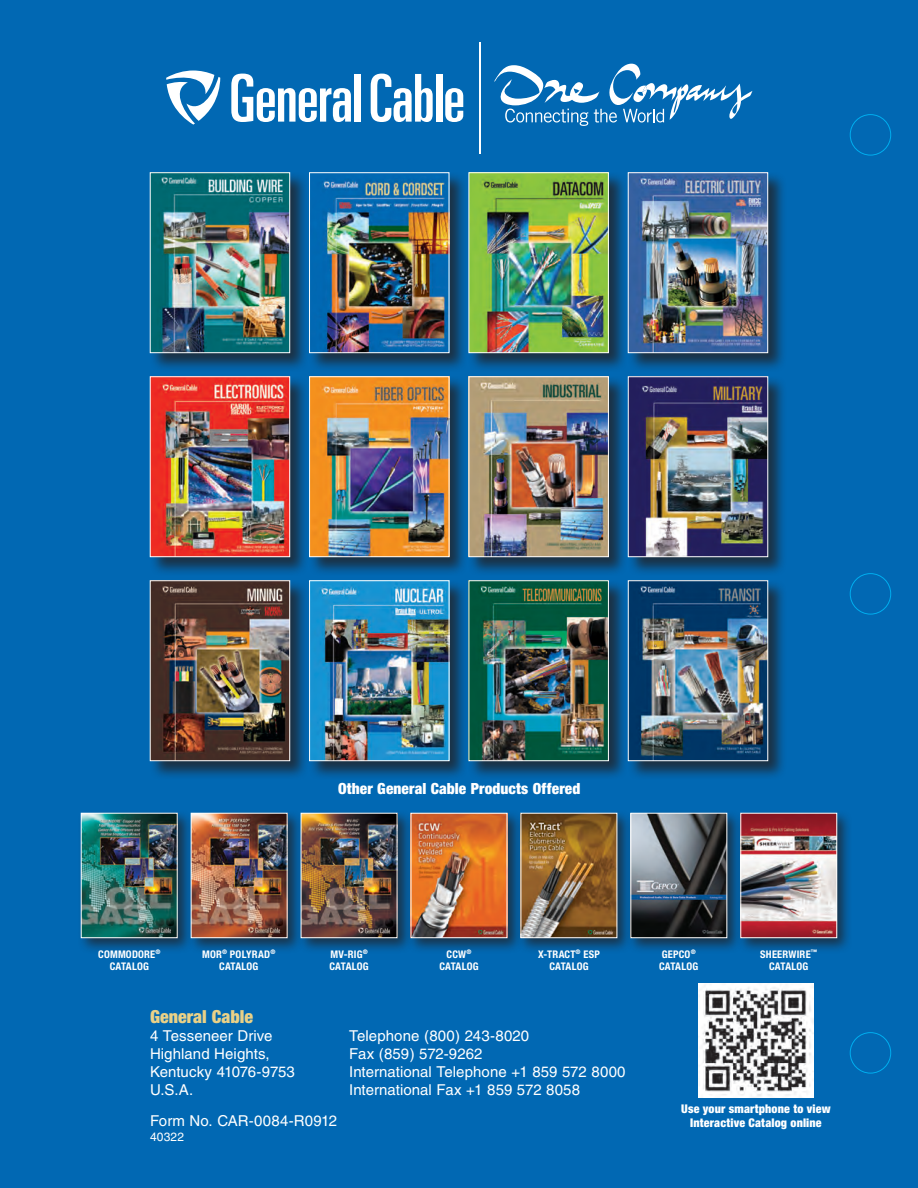
<style>
.page{position:relative;width:918px;height:1188px;background:#0168b3}
.page>*{position:absolute;margin:0;border:0;box-sizing:border-box;transform-origin:0 0}
.Divider_Pgs_TOC{font:900 condensed 18px "Helvetica Neue";color:#e9d187}
.Divider_Pgs_TOC-2{font:900 condensed 15.3px "Helvetica Neue";letter-spacing:.01em;color:#fff}
.Divider_Pgs_TOC-3{font:15px/18px "Helvetica";letter-spacing:.005em;color:#fff}
.Divider_Pgs_TOC-4{font:900 condensed 12px/14.4px "Helvetica Neue";letter-spacing:.015em;color:#fff;text-align:center}
.Divider_Pgs_TOC-5{font:12px "Helvetica";letter-spacing:.02em;color:#fff}
.Divider_Pgs_TOC-6{font:700 condensed 10.5px/12px "Helvetica Neue";letter-spacing:.02em;color:#fff;text-align:center}
</style>
<div class="page">
<div style="left:77px;top:809px;width:117px;height:145px;background:#231f20;opacity:.72"></div>
<img style="left:83px;top:815px;width:92px;height:121px">
<div style="left:81px;top:813px;width:96px;height:125px;border:1px solid #fff"></div>
<div style="left:187px;top:809px;width:116px;height:145px;background:#231f20;opacity:.72"></div>
<img style="left:193px;top:815px;width:92px;height:121px">
<div style="left:191px;top:813px;width:96px;height:125px;border:1px solid #fff"></div>
<div style="left:297px;top:809px;width:116px;height:145px;background:#231f20;opacity:.72"></div>
<img style="left:303px;top:815px;width:92px;height:121px">
<div style="left:301px;top:813px;width:96px;height:125px;border:1px solid #fff"></div>
<div style="left:407px;top:809px;width:116px;height:145px;background:#231f20;opacity:.72"></div>
<img style="left:413px;top:815px;width:92px;height:121px">
<div style="left:411px;top:813px;width:96px;height:125px;border:1px solid #fff"></div>
<div style="left:517px;top:809px;width:116px;height:145px;background:#231f20;opacity:.72"></div>
<img style="left:523px;top:815px;width:92px;height:121px">
<div style="left:626px;top:809px;width:117px;height:145px;background:#231f20;opacity:.72"></div>
<img style="left:633px;top:815px;width:92px;height:121px">
<div style="left:631px;top:813px;width:96px;height:125px;border:1px solid #fff"></div>
<div style="left:736px;top:809px;width:117px;height:145px;background:#231f20;opacity:.72"></div>
<img style="left:743px;top:815px;width:92px;height:121px">
<div style="left:741px;top:813px;width:96px;height:125px;border:1px solid #fff"></div>
<div style="left:149px;top:375px;width:160px;height:201px;background:#231f20;opacity:.75"></div>
<img style="left:152px;top:379px;width:136px;height:176px">
<div style="left:150px;top:377px;width:140px;height:180px;border:1px solid #fff"></div>
<div style="left:627px;top:375px;width:160px;height:201px;background:#231f20;opacity:.75"></div>
<img style="left:630px;top:379px;width:136px;height:176px">
<div style="left:628px;top:377px;width:140px;height:180px;border:1px solid #fff"></div>
<div style="left:308px;top:375px;width:161px;height:201px;background:#231f20;opacity:.75"></div>
<img style="left:311px;top:379px;width:136px;height:176px">
<div style="left:309px;top:377px;width:140px;height:180px;border:1px solid #fff"></div>
<div style="left:149px;top:579px;width:160px;height:201px;background:#231f20;opacity:.75"></div>
<img style="left:152px;top:582px;width:136px;height:177px">
<div style="left:150px;top:580px;width:140px;height:181px;border:1px solid #fff"></div>
<div style="left:468px;top:375px;width:160px;height:201px;background:#231f20;opacity:.75"></div>
<img style="left:471px;top:379px;width:136px;height:176px">
<div style="left:469px;top:377px;width:140px;height:180px;border:1px solid #fff"></div>
<div style="left:308px;top:579px;width:161px;height:201px;background:#231f20;opacity:.75"></div>
<img style="left:311px;top:582px;width:136px;height:177px">
<div style="left:309px;top:580px;width:140px;height:181px;border:1px solid #fff"></div>
<div style="left:627px;top:579px;width:160px;height:201px;background:#231f20;opacity:.75"></div>
<img style="left:630px;top:582px;width:136px;height:177px">
<div style="left:628px;top:580px;width:140px;height:181px;border:1px solid #fff"></div>
<div style="left:468px;top:579px;width:160px;height:201px;background:#231f20;opacity:.75"></div>
<img style="left:471px;top:582px;width:136px;height:177px">
<div style="left:469px;top:580px;width:140px;height:181px;border:1px solid #fff"></div>
<div style="left:308px;top:171px;width:161px;height:201px;background:#231f20;opacity:.75"></div>
<img style="left:311px;top:174px;width:136px;height:177px">
<div style="left:309px;top:172px;width:140px;height:181px;border:1px solid #fff"></div>
<div style="left:149px;top:171px;width:160px;height:201px;background:#231f20;opacity:.75"></div>
<img style="left:152px;top:174px;width:136px;height:177px">
<div style="left:150px;top:172px;width:140px;height:181px;border:1px solid #fff"></div>
<div style="left:468px;top:171px;width:160px;height:201px;background:#231f20;opacity:.75"></div>
<img style="left:471px;top:174px;width:136px;height:177px">
<div style="left:469px;top:172px;width:140px;height:181px;border:1px solid #fff"></div>
<div style="left:627px;top:171px;width:160px;height:201px;background:#231f20;opacity:.75"></div>
<img style="left:630px;top:174px;width:136px;height:177px">
<div style="left:628px;top:172px;width:140px;height:181px;border:1px solid #fff"></div>
<img style="left:698px;top:983px;width:115px;height:115px">
<svg style="left:231px;top:74px;width:120px;height:48px"></svg>
<div style="left:355px;top:74px;width:6px;height:48px;background:#fff"></div>
<svg style="left:371px;top:74px;width:62px;height:48px"></svg>
<div style="left:436px;top:74px;width:6px;height:48px;background:#fff"></div>
<svg style="left:445px;top:88px;width:18px;height:34px"></svg>
<svg style="left:166px;top:71px;width:54px;height:54px"></svg>
<hr style="left:479px;top:42px;width:2px;height:112px;background:#fff">
<svg style="left:494px;top:64px;width:259px;height:62px"></svg>
<svg style="left:849px;top:114px;width:43px;height:960px"></svg>
<p class="Divider_Pgs_TOC-2" style="left:338px;top:779px;width:244px">Other General Cable Products Offered</p>
<p class="Divider_Pgs_TOC-6" style="left:98px;top:948px;width:64px">COMMODORE<sup>®<br></sup>CATALOG</p>
<p class="Divider_Pgs_TOC-6" style="left:202px;top:948px;width:75px">MOR<sup>®</sup> POLYRAD<sup>®<br></sup>CATALOG</p>
<p class="Divider_Pgs_TOC-6" style="left:329px;top:948px;width:41px;text-align:left">MV-RIG<sup>®<br></sup>CATALOG</p>
<p class="Divider_Pgs_TOC-6" style="left:439px;top:948px;width:41px">CCW<sup>®<br></sup>CATALOG</p>
<p class="Divider_Pgs_TOC-6" style="left:538px;top:948px;width:63px">X-TRACT<sup>®</sup> ESP<br>CATALOG</p>
<p class="Divider_Pgs_TOC-6" style="left:659px;top:948px;width:41px;text-align:left">GEPCO<sup>®<br></sup>CATALOG</p>
<p class="Divider_Pgs_TOC-6" style="left:760px;top:948px;width:58px">SHEERWIRE<sup>™<br></sup>CATALOG</p>
<p class="Divider_Pgs_TOC" style="left:150px;top:1005px;width:105px">General Cable</p>
<p class="Divider_Pgs_TOC-3" style="left:150px;top:1026px;width:124px">4 Tesseneer Drive</p>
<p class="Divider_Pgs_TOC-3" style="left:150px;top:1044px;width:146px">Highland Heights,<br>Kentucky 41076-9753</p>
<p class="Divider_Pgs_TOC-3" style="left:150px;top:1080px;width:45px">U.S.A.</p>
<p class="Divider_Pgs_TOC-3" style="left:150px;top:1112px;width:189px">Form No. CAR-0084-R0912</p>
<p class="Divider_Pgs_TOC-5" style="left:150px;top:1130px;width:36px">40322</p>
<p class="Divider_Pgs_TOC-3" style="left:349px;top:1026px;width:181px">Telephone (800) 243-8020</p>
<p class="Divider_Pgs_TOC-3" style="left:349px;top:1044px;width:135px">Fax (859) 572-9262</p>
<p class="Divider_Pgs_TOC-3" style="left:349px;top:1062px;width:278px">International Telephone +1 859 572 8000</p>
<p class="Divider_Pgs_TOC-3" style="left:349px;top:1080px;width:232px">International Fax +1 859 572 8058</p>
<p class="Divider_Pgs_TOC-4" style="left:681px;top:1101px;width:151px">Use your smartphone to view<br>Interactive Catalog online</p>
</div>
